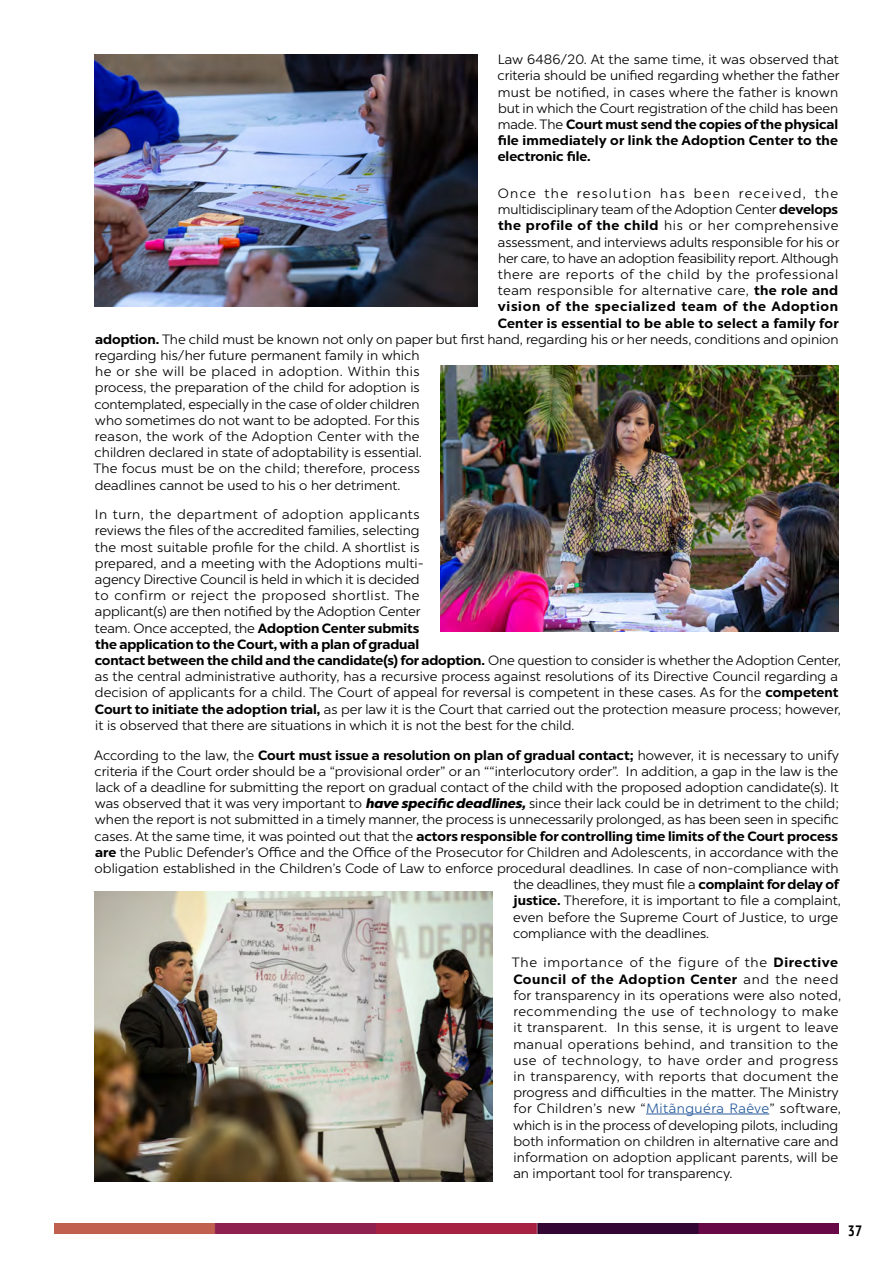
<style>
.page{position:relative;width:893px;height:1263px;background:#fff}
.page>*{position:absolute;margin:0;border:0;box-sizing:border-box;transform-origin:0 0}
.t1{font:700 condensed 15px "PT Sans";color:#000}
.t2{font:13.5px/16.2px "Chronica Pro";color:#000}
.t3{font:700 13.5px "Chronica Pro";letter-spacing:.015em;color:#000}
.t4{font:13.5px "Chronica Pro";letter-spacing:.03em;color:#000}
.t5{font:13.5px "Chronica Pro";letter-spacing:.045em;color:#000}
.t6{font:13.5px "Chronica Pro";letter-spacing:.04em;color:#000}
.t7{font:13.5px "Chronica Pro";letter-spacing:.02em;color:#000}
.t8{font:700 13.5px "Chronica Pro";letter-spacing:.05em;color:#000}
.t9{font:13.5px "Chronica Pro";letter-spacing:.1em;color:#000}
.s1{font-weight:700}
.s2{font-family:"Chronica Pro Black It"}
.s3{font-weight:400}
.s4{color:#275b9b}
</style>
<div class="page">
<img style="left:54px;top:1224px;width:785px;height:10px">
<hr style="left:646px;top:1114px;width:123px;height:1px;background:#275b9b">
<img style="left:95px;top:54px;width:382px;height:252px">
<img style="left:440px;top:366px;width:399px;height:265px">
<img style="left:94px;top:892px;width:399px;height:289px">
<p class="t2" style="left:498px;top:51px;width:343px;text-align:justify">Law 6486/20. At the same time, it was observed that criteria should be unified regarding whether the father must be notified, in cases where the father is known but in which the Court registration of the child has been made. The <span class="s1">Court must send the copies of the physical file immediately or link the Adoption Center to the electronic file.</span></p>
<p class="t9" style="left:498px;top:185px;width:342px">Once the resolution has been received, the</p>
<p class="t2" style="left:498px;top:201px;width:342px">multidisciplinary team of the Adoption Center <span class="s1">develops</span></p>
<p class="t6" style="left:498px;top:218px;width:342px"><span class="s1">the profile of the child</span> his or her comprehensive</p>
<p class="t2" style="left:498px;top:234px;width:343px">assessment, and interviews adults responsible for his or</p>
<p class="t2" style="left:498px;top:250px;width:342px">her care, to have an adoption feasibility report. Although</p>
<p class="t5" style="left:498px;top:266px;width:342px">there are reports of the child by the professional</p>
<p class="t4" style="left:498px;top:282px;width:342px">team responsible for alternative care, <span class="s1">the role and</span></p>
<p class="t8" style="left:498px;top:298px;width:342px">vision of the specialized team of the Adoption</p>
<p class="t3" style="left:498px;top:314px;width:342px">Center is essential to be able to select a family for</p>
<p class="t2" style="left:95px;top:331px;width:745px"><span class="s1">adoption.</span> The child must be known not only on paper but first hand, regarding his or her needs, conditions and opinion</p>
<p class="t2" style="left:95px;top:347px;width:326px">regarding his/her future permanent family in which</p>
<p class="t4" style="left:95px;top:363px;width:326px">he or she will be placed in adoption. Within this</p>
<p class="t2" style="left:95px;top:379px;width:326px">process, the preparation of the child for adoption is</p>
<p class="t2" style="left:95px;top:396px;width:326px">contemplated, especially in the case of older children</p>
<p class="t2" style="left:95px;top:412px;width:326px">who sometimes do not want to be adopted. For this</p>
<p class="t7" style="left:95px;top:428px;width:326px">reason, the work of the Adoption Center with the</p>
<p class="t2" style="left:95px;top:444px;width:329px">children declared in state of adoptability is essential.</p>
<p class="t2" style="left:93px;top:460px;width:328px">The focus must be on the child; therefore, process</p>
<p class="t2" style="left:95px;top:477px;width:307px">deadlines cannot be used to his o her detriment.</p>
<p class="t2" style="left:95px;top:506px;width:748px">In turn, the department of adoption applicants<br>reviews the files of the accredited families, selecting<br>the most suitable profile for the child. A shortlist is<br>prepared, and a meeting with the Adoptions multi-<br>agency Directive Council is held in which it is decided<br>to confirm or reject the proposed shortlist. The<br>applicant(s) are then notified by the Adoption Center<br>team. Once accepted, the <span class="s1">Adoption Center submits<br>the application to the Court, with a plan of gradual<br>contact between the child and the candidate(s) for adoption.</span> One question to consider is whether the Adoption Center, as the central administrative authority, has a recursive process against resolutions of its Directive Council regarding a decision of applicants for a child. The Court of appeal for reversal is competent in these cases. As for the <span class="s1">competent Court to initiate the adoption trial,</span> as per law it is the Court that carried out the protection measure process; however, it is observed that there are situations in which it is not the best for the child.</p>
<p class="t2" style="left:94px;top:747px;width:746px">According to the law, the <span class="s1">Court must issue a resolution on plan of gradual contact;</span> however, it is necessary to unify</p>
<p class="t2" style="left:95px;top:763px;width:745px">criteria if the Court order should be a “provisional order” or an ““interlocutory order”. In addition, a gap in the law is the</p>
<p class="t2" style="left:95px;top:779px;width:745px">lack of a deadline for submitting the report on gradual contact of the child with the proposed adoption candidate(s). It</p>
<p class="t2" style="left:95px;top:795px;width:745px">was observed that it was very important to <span class="s2">have specific deadlines,</span> since their lack could be in detriment to the child;</p>
<p class="t2" style="left:95px;top:811px;width:745px">when the report is not submitted in a timely manner, the process is unnecessarily prolonged, as has been seen in specific</p>
<p class="t3" style="left:95px;top:827px;width:745px"><span class="s3">cases. At the same time, it was pointed out that the</span> actors responsible for controlling time limits of the Court process</p>
<p class="t2" style="left:95px;top:844px;width:745px"><span class="s1">are</span> the Public Defender’s Office and the Office of the Prosecutor for Children and Adolescents, in accordance with the</p>
<p class="t2" style="left:95px;top:860px;width:745px">obligation established in the Children’s Code of Law to enforce procedural deadlines. In case of non-compliance with</p>
<p class="t2" style="left:513px;top:876px;width:327px">the deadlines, they must file a <span class="s1">complaint for delay of</span></p>
<p class="t2" style="left:514px;top:892px;width:329px"><span class="s1">justice.</span> Therefore, it is important to file a complaint,</p>
<p class="t2" style="left:513px;top:909px;width:327px">even before the Supreme Court of Justice, to urge</p>
<p class="t2" style="left:513px;top:925px;width:198px">compliance with the deadlines.</p>
<p class="t2" style="left:512px;top:955px;width:331px">The importance of the figure of the <span class="s1">Directive Council of the Adoption Center</span> and the need for transparency in its operations were also noted, recommending the use of technology to make it transparent. In this sense, it is urgent to leave manual operations behind, and transition to the use of technology, to have order and progress in transparency, with reports that document the progress and difficulties in the matter. The Ministry for Children’s new “<span class="s4">Mitãnguéra Raêve</span>” software, which is in the process of developing pilots, including both information on children in alternative care and information on adoption applicant parents, will be an important tool for transparency.</p>
<p class="t1" style="left:848px;top:1221px;width:16px">37</p>
</div>
